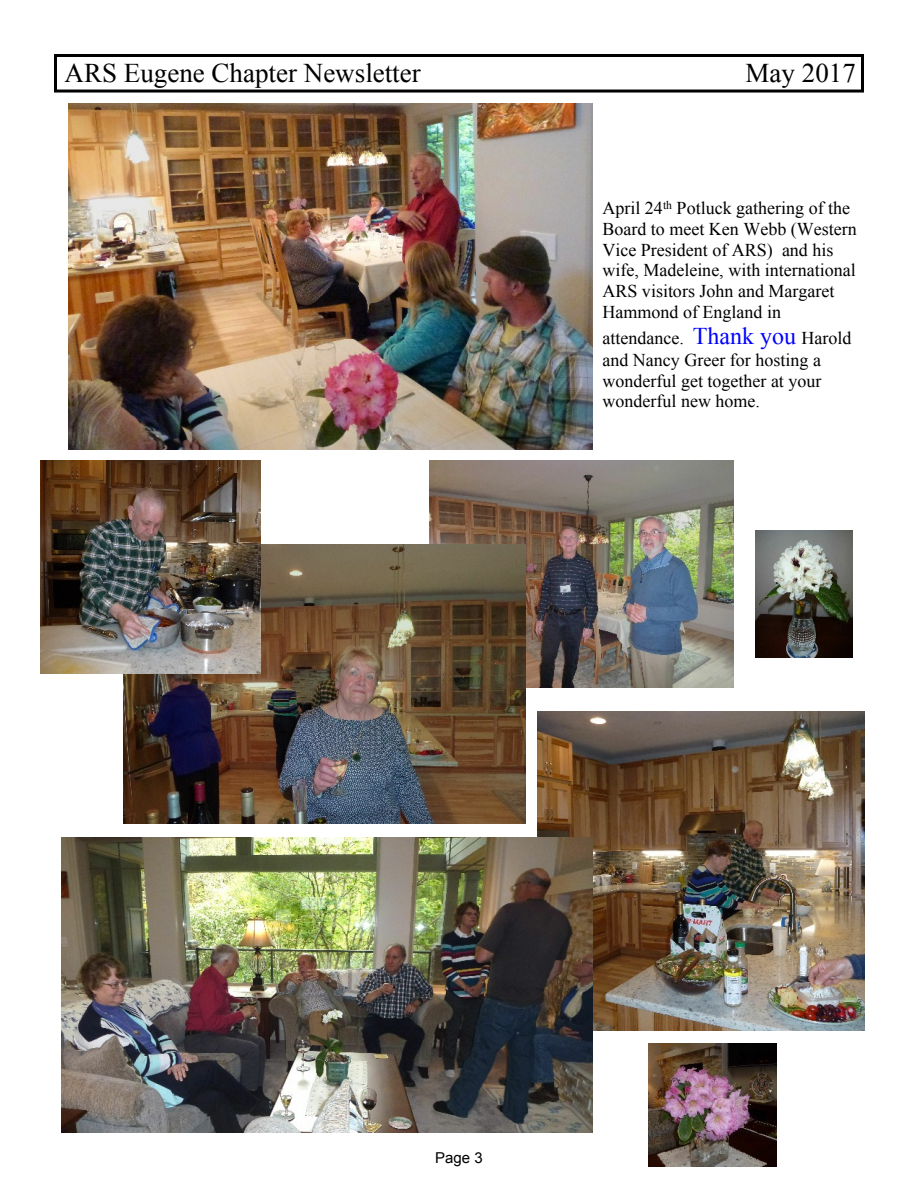
<style>
.page{position:relative;width:918px;height:1188px;background:#fff}
.page>*{position:absolute;margin:0;border:0;box-sizing:border-box;transform-origin:0 0}
.t1{font:27px "Times New Roman";color:#000}
.t2{font:18px/20.7px "Times New Roman";color:#000}
.t3{font:15px "Arial";color:#000}
.s1{font-size:24px;color:#0000fe}
</style>
<div class="page">
<div style="left:54px;top:54px;width:810px;height:39px;border:3px solid #000"></div>
<img style="left:429px;top:460px;width:304px;height:228px">
<img style="left:124px;top:545px;width:401px;height:279px">
<img style="left:538px;top:712px;width:326px;height:318px">
<img style="left:41px;top:460px;width:219px;height:214px">
<img style="left:61px;top:837px;width:532px;height:296px">
<img style="left:648px;top:1043px;width:129px;height:124px">
<img style="left:68px;top:103px;width:525px;height:346px">
<img style="left:756px;top:531px;width:97px;height:126px">
<h1 class="t1" style="left:65px;top:63px;width:358px">ARS Eugene Chapter Newsletter</h1>
<h1 class="t1" style="left:746px;top:63px;width:112px">May 2017</h1>
<p class="t2" style="left:602px;top:200px;width:256px">April 24<sup>th</sup> Potluck gathering of the<br>Board to meet Ken Webb (Western<br>Vice President of ARS) and his wife, Madeleine, with international<br>ARS visitors John and Margaret<br>Hammond of England in</p>
<p class="t2" style="left:602px;top:329px;width:251px;line-height:21.1px">attendance. <span class="s1">Thank you</span> Harold and Nancy Greer for hosting a wonderful get together at your wonderful new home.</p>
<p class="t3" style="left:435px;top:1152px;width:49px">Page 3</p>
</div>
